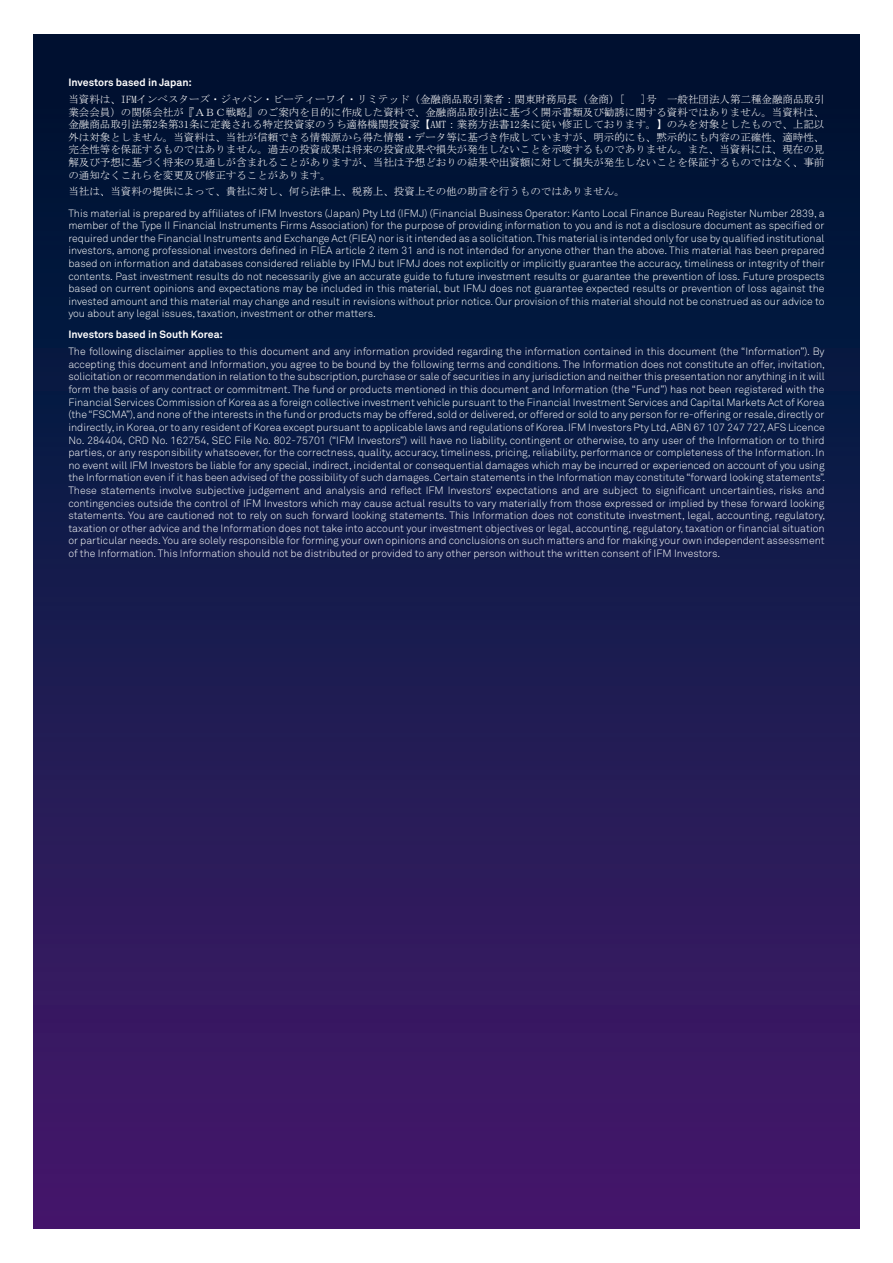
<style>
.page{position:relative;width:893px;height:1263px;background:#fff}
.page>*{position:absolute;margin:0;border:0;box-sizing:border-box;transform-origin:0 0}
.t1{font:300 10.5px/12.6px "Akkurat Std";color:#fff;text-align:justify}
.t2{font:10.5px/12.6px "MS Mincho";color:#fff;text-align:justify}
.t3{font:700 10.5px "Akkurat Std";color:#fff}
</style>
<div class="page">
<div style="left:33px;top:35px;width:826px;height:1193px;background:linear-gradient(to bottom,#00162f,#431b6d)"></div>
<p class="t3" style="left:68px;top:76px;width:125px">Investors based in Japan:</p>
<p class="t2" style="left:68px;top:93px;width:558px">当資料は、IFMインベスターズ・ジャパン・ピーティーワイ・リミテッド（金融商品取引業者：関東財務局長（金商）[</p>
<p class="t2" style="left:68px;top:93px;width:758px;text-indent:572px">]号　一般社団法人第二種金融商品取引業会会員）の関係会社が『ＡＢＣ戦略』のご案内を目的に作成した資料で、金融商品取引法に基づく開示書類及び勧誘に関する資料ではありません。当資料は、金融商品取引法第2条第31条に定義される特定投資家のうち適格機関投資家【AMT：業務方法書12条に従い修正しております。】のみを対象としたもので、上記以外は対象としません。当資料は、当社が信頼できる情報源から得た情報・データ等に基づき作成していますが、明示的にも、黙示的にも内容の正確性、適時性、完全性等を保証するものではありません。過去の投資成果は将来の投資成果や損失が発生しないことを示唆するものでありません。また、当資料には、現在の見解及び予想に基づく将来の見通しが含まれることがありますが、当社は予想どおりの結果や出資額に対して損失が発生しないことを保証するものではなく、事前の通知なくこれらを変更及び修正することがあります。</p>
<p class="t2" style="left:68px;top:185px;width:558px">当社は、当資料の提供によって、貴社に対し、何ら法律上、税務上、投資上その他の助言を行うものではありません。</p>
<p class="t1" style="left:68px;top:207px;width:758px">This material is prepared by affiliates of IFM Investors (Japan) Pty Ltd (IFMJ) (Financial Business Operator: Kanto Local Finance Bureau Register Number 2839, a member of the Type II Financial Instruments Firms Association) for the purpose of providing information to you and is not a disclosure document as specified or required under the Financial Instruments and Exchange Act (FIEA) nor is it intended as a solicitation. This material is intended only for use by qualified institutional investors, among professional investors defined in FIEA article 2 item 31 and is not intended for anyone other than the above. This material has been prepared based on information and databases considered reliable by IFMJ but IFMJ does not explicitly or implicitly guarantee the accuracy, timeliness or integrity of their contents. Past investment results do not necessarily give an accurate guide to future investment results or guarantee the prevention of loss. Future prospects based on current opinions and expectations may be included in this material, but IFMJ does not guarantee expected results or prevention of loss against the invested amount and this material may change and result in revisions without prior notice. Our provision of this material should not be construed as our advice to you about any legal issues, taxation, investment or other matters.</p>
<p class="t3" style="left:68px;top:328px;width:156px">Investors based in South Korea:</p>
<p class="t1" style="left:68px;top:345px;width:758px">The following disclaimer applies to this document and any information provided regarding the information contained in this document (the “Information”). By accepting this document and Information, you agree to be bound by the following terms and conditions. The Information does not constitute an offer, invitation, solicitation or recommendation in relation to the subscription, purchase or sale of securities in any jurisdiction and neither this presentation nor anything in it will form the basis of any contract or commitment. The fund or products mentioned in this document and Information (the “Fund”) has not been registered with the Financial Services Commission of Korea as a foreign collective investment vehicle pursuant to the Financial Investment Services and Capital Markets Act of Korea (the “FSCMA”), and none of the interests in the fund or products may be offered, sold or delivered, or offered or sold to any person for re-offering or resale, directly or indirectly, in Korea, or to any resident of Korea except pursuant to applicable laws and regulations of Korea. IFM Investors Pty Ltd, ABN 67 107 247 727, AFS Licence No. 284404, CRD No. 162754, SEC File No. 802-75701 (“IFM Investors”) will have no liability, contingent or otherwise, to any user of the Information or to third parties, or any responsibility whatsoever, for the correctness, quality, accuracy, timeliness, pricing, reliability, performance or completeness of the Information. In no event will IFM Investors be liable for any special, indirect, incidental or consequential damages which may be incurred or experienced on account of you using the Information even if it has been advised of the possibility of such damages. Certain statements in the Information may constitute “forward looking statements”.<br>These statements involve subjective judgement and analysis and reflect IFM Investors’ expectations and are subject to significant uncertainties, risks and contingencies outside the control of IFM Investors which may cause actual results to vary materially from those expressed or implied by these forward looking statements. You are cautioned not to rely on such forward looking statements. This Information does not constitute investment, legal, accounting, regulatory, taxation or other advice and the Information does not take into account your investment objectives or legal, accounting, regulatory, taxation or financial situation or particular needs. You are solely responsible for forming your own opinions and conclusions on such matters and for making your own independent assessment of the Information. This Information should not be distributed or provided to any other person without the written consent of IFM Investors.</p>
</div>
